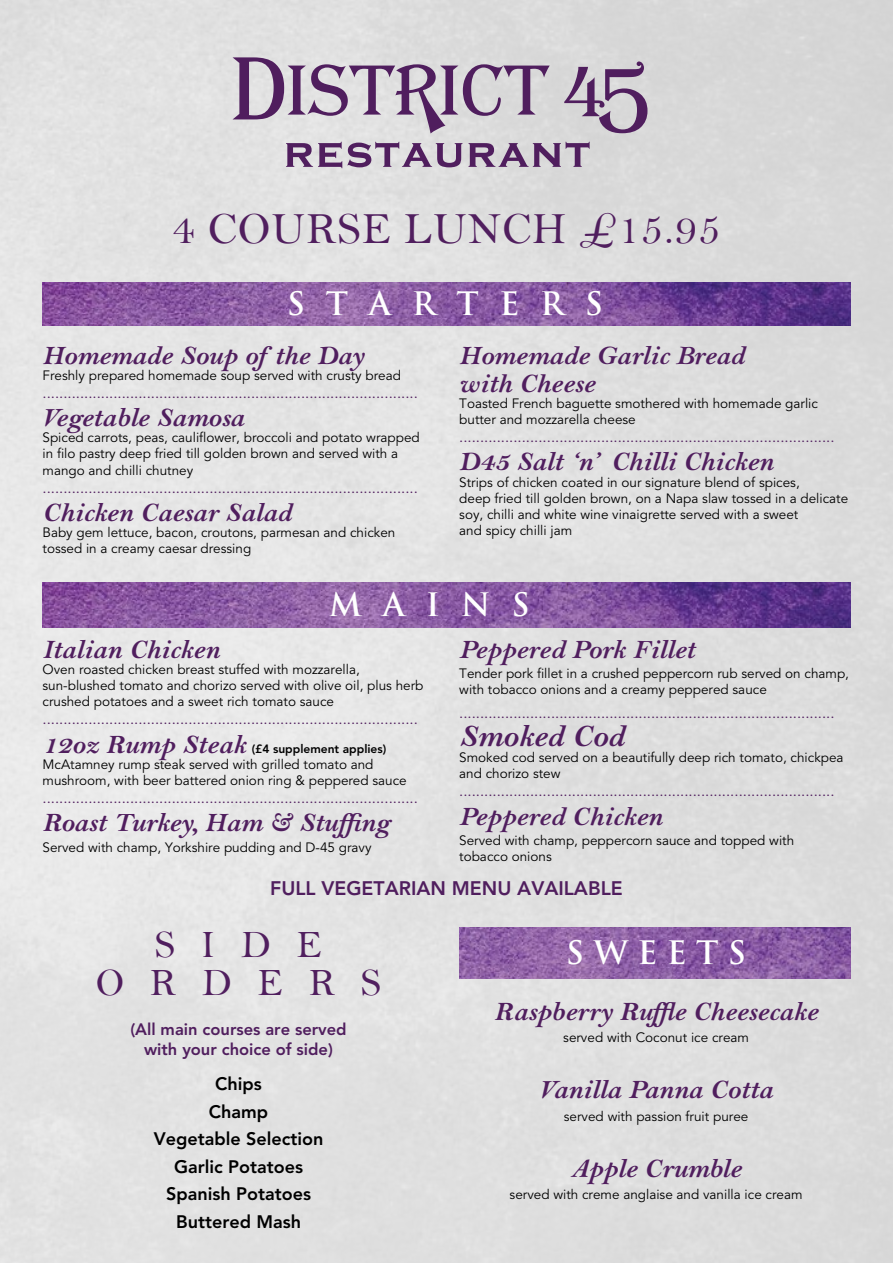
<style>
.page{position:relative;width:893px;height:1263px;background:#fff}
.page>*{position:absolute;margin:0;border:0;box-sizing:border-box;transform-origin:0 0}
.t1{font:44.85px "Bell";letter-spacing:.02em;color:#501e5e}
.t2{font:39px/37.8px "Bell";letter-spacing:.66em;color:#501e5e;text-align:center}
.t3{font:700 31.5px "Trajan Pro";letter-spacing:.66em;color:#fff}
.Paragraph_Style_1{font:italic 700 31.5px "Bell MT Std";color:#501e5e}
.Paragraph_Style_1-2{font:italic 700 27px/28.2px "Bell MT Std";color:#501e5e}
.t4{font:800 19.5px "Avenir LT Std";color:#501e5e}
.t5{font:800 18px "Avenir LT Std";color:#000}
.t6{font:800 16.5px "Avenir LT Std";color:#501e5e}
.t7{font:15px "Avenir LT Std";color:#501e5e}
.t8{font:13.5px/16.2px "Avenir LT Std";color:#000}
.Paragraph_Style_1-3{font:800 12px "Avenir LT Std";color:#000}
</style>
<div class="page">
<img style="left:0;top:0;width:893px;height:1263px">
<img style="left:43px;top:283px;width:807px;height:42px">
<img style="left:43px;top:583px;width:807px;height:44px">
<img style="left:459px;top:927px;width:391px;height:51px">
<svg style="left:233px;top:57px;width:317px;height:76px;background:#bcb0bf"></svg>
<svg style="left:286px;top:142px;width:304px;height:26px;background:#a591aa"></svg>
<svg style="left:564px;top:61px;width:83px;height:72px;background:#afa1b4"></svg>
<p class="t1" style="left:172px;top:202px;width:550px">4 COURSE LUNCH £15.95</p>
<p class="t3" style="left:287px;top:284px;width:318px">STARTERS</p>
<p class="Paragraph_Style_1-2" style="left:43px;top:341px;width:323px">Homemade Soup of the Day</p>
<p class="t8" style="left:43px;top:367px;width:360px">Freshly prepared homemade soup served with crusty bread</p>
<p class="t7" style="left:43px;top:384px;width:377px">..........................................................................................</p>
<p class="Paragraph_Style_1-2" style="left:43px;top:403px;width:203px">Vegetable Samosa</p>
<p class="t8" style="left:43px;top:430px;width:379px">Spiced carrots, peas, cauliflower, broccoli and potato wrapped in filo pastry deep fried till golden brown and served with a mango and chilli chutney</p>
<p class="t7" style="left:43px;top:479px;width:377px">..........................................................................................</p>
<p class="Paragraph_Style_1-2" style="left:43px;top:498px;width:250px">Chicken Caesar Salad</p>
<p class="t8" style="left:43px;top:524px;width:354px">Baby gem lettuce, bacon, croutons, parmesan and chicken tossed in a creamy caesar dressing</p>
<p class="Paragraph_Style_1-2" style="left:459px;top:341px;width:287px">Homemade Garlic Bread with Cheese</p>
<p class="t8" style="left:459px;top:395px;width:360px">Toasted French baguette smothered with homemade garlic butter and mozzarella cheese</p>
<p class="t7" style="left:459px;top:428px;width:377px">..........................................................................................</p>
<p class="Paragraph_Style_1-2" style="left:459px;top:448px;width:316px">D45 Salt ‘n’ Chilli Chicken</p>
<p class="t8" style="left:459px;top:474px;width:390px">Strips of chicken coated in our signature blend of spices,<br>deep fried till golden brown, on a Napa slaw tossed in a delicate soy, chilli and white wine vinaigrette served with a sweet<br>and spicy chilli jam</p>
<p class="t3" style="left:329px;top:585px;width:202px">MAINS</p>
<p class="Paragraph_Style_1-2" style="left:43px;top:635px;width:179px">Italian Chicken</p>
<p class="t8" style="left:43px;top:661px;width:382px">Oven roasted chicken breast stuffed with mozzarella, sun-blushed tomato and chorizo served with olive oil, plus herb crushed potatoes and a sweet rich tomato sauce</p>
<p class="t7" style="left:43px;top:710px;width:377px">..........................................................................................</p>
<p class="Paragraph_Style_1-2" style="left:43px;top:730px;width:205px">12oz Rump Steak</p>
<p class="Paragraph_Style_1-3" style="left:252px;top:741px;width:136px">(£4 supplement applies)</p>
<p class="t8" style="left:43px;top:756px;width:366px">McAtamney rump steak served with grilled tomato and mushroom, with beer battered onion ring &amp; peppered sauce</p>
<p class="t7" style="left:43px;top:789px;width:377px">..........................................................................................</p>
<p class="Paragraph_Style_1-2" style="left:43px;top:809px;width:349px">Roast Turkey, Ham &amp; Stuffing</p>
<p class="t8" style="left:43px;top:839px;width:331px">Served with champ, Yorkshire pudding and D-45 gravy</p>
<p class="Paragraph_Style_1-2" style="left:459px;top:635px;width:237px">Peppered Pork Fillet</p>
<p class="t8" style="left:459px;top:666px;width:391px">Tender pork fillet in a crushed peppercorn rub served on champ, with tobacco onions and a creamy peppered sauce</p>
<p class="t7" style="left:459px;top:704px;width:377px">..........................................................................................</p>
<p class="Paragraph_Style_1" style="left:459px;top:718px;width:166px">Smoked Cod</p>
<p class="t8" style="left:459px;top:750px;width:386px">Smoked cod served on a beautifully deep rich tomato, chickpea and chorizo stew</p>
<p class="t7" style="left:459px;top:782px;width:377px">..........................................................................................</p>
<p class="Paragraph_Style_1-2" style="left:459px;top:802px;width:205px">Peppered Chicken</p>
<p class="t8" style="left:459px;top:832px;width:337px">Served with champ, peppercorn sauce and topped with tobacco onions</p>
<p class="t4" style="left:270px;top:876px;width:354px">FULL VEGETARIAN MENU AVAILABLE</p>
<p class="t2" style="left:96px;top:926px;width:287px">SIDE<br>ORDERS</p>
<p class="t6" style="left:130px;top:1019px;width:218px">(All main courses are served</p>
<p class="t6" style="left:144px;top:1039px;width:190px">with your choice of side)</p>
<p class="t5" style="left:215px;top:1073px;width:48px">Chips</p>
<p class="t5" style="left:209px;top:1101px;width:61px">Champ</p>
<p class="t5" style="left:154px;top:1128px;width:171px">Vegetable Selection</p>
<p class="t5" style="left:174px;top:1156px;width:130px">Garlic Potatoes</p>
<p class="t5" style="left:166px;top:1183px;width:146px">Spanish Potatoes</p>
<p class="t5" style="left:176px;top:1211px;width:126px">Buttered Mash</p>
<p class="t3" style="left:566px;top:933px;width:182px">SWEETS</p>
<p class="Paragraph_Style_1-2" style="left:494px;top:997px;width:325px">Raspberry Ruffle Cheesecake</p>
<p class="t8" style="left:563px;top:1030px;width:187px">served with Coconut ice cream</p>
<p class="Paragraph_Style_1-2" style="left:540px;top:1076px;width:235px">Vanilla Panna Cotta</p>
<p class="t8" style="left:564px;top:1108px;width:186px">served with passion fruit puree</p>
<p class="Paragraph_Style_1-2" style="left:571px;top:1155px;width:172px">Apple Crumble</p>
<p class="t8" style="left:510px;top:1187px;width:295px">served with creme anglaise and vanilla ice cream</p>
</div>
